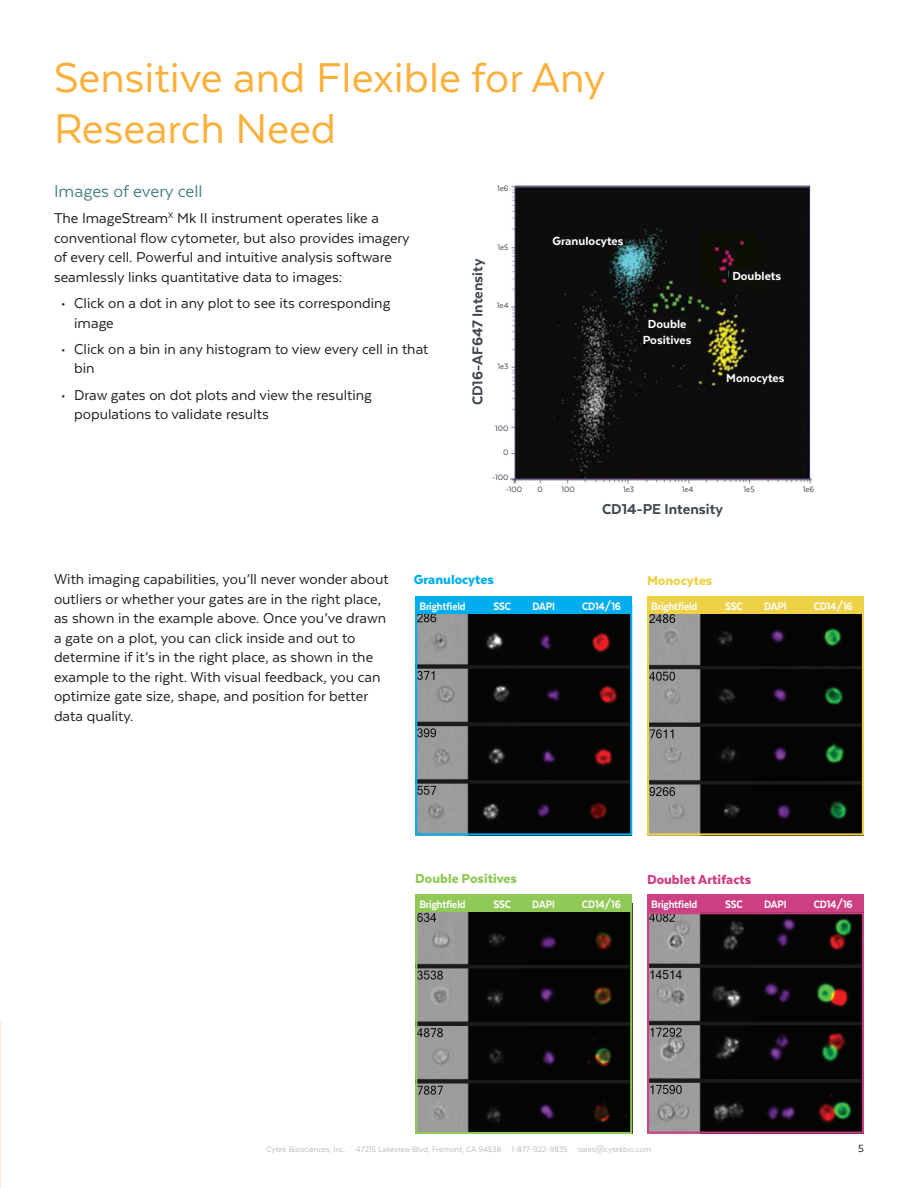
<style>
.page{position:relative;width:918px;height:1188px;background:#fff}
.page>*{position:absolute;margin:0;border:0;box-sizing:border-box;transform-origin:0 0}
.CYTEK_ORANGE_HEADER{font:48px "Texta";color:#fbb03b}
.CYTEK_PARAGRAPH_HEADER{font:19.5px "Texta";color:#4e8484}
.CYTEK_PARAGRAPH_STYLE{font:16.5px/19.5px "Texta";color:#231f20}
.CYTEK_PARAGRAPH_STYLE-2{font:800 16.5px "Texta";color:#3f4750}
.CYTEK_PARAGRAPH_STYLE-3{font:900 15.15px "Texta";color:#cd3f83}
.CYTEK_PARAGRAPH_STYLE-4{font:900 15.15px "Texta";color:#90c956}
.CYTEK_PARAGRAPH_STYLE-5{font:900 15.15px "Texta";color:#00aeef}
.CYTEK_PARAGRAPH_STYLE-6{font:900 15.15px "Texta";color:#efd148}
.CYTEK_PARAGRAPH_STYLE-7{font:800 13.5px "Texta";color:#fff}
.t1{font:800 12.45px "Texta";letter-spacing:-.01em;color:#fff;scale:.9 1}
.t2{font:12px "Texta";color:#231f20}
.t3{font:9px "Texta";color:#b6bbc0}
.CYTEK_PARAGRAPH_STYLE-8{font:9px "Texta";color:#3f4750}
</style>
<div class="page">
<img style="left:650px;top:915px;width:211px;height:216px">
<div style="left:647px;top:912px;width:217px;height:222px;border:2px solid #cd3f83"></div>
<div style="left:647px;top:894px;width:217px;height:18px;background:#cd3f83"></div>
<img style="left:418px;top:912px;width:211px;height:219px">
<div style="left:415px;top:903px;width:217px;height:231px;border:2px solid #90c956"></div>
<div style="left:415px;top:894px;width:217px;height:18px;background:#90c956"></div>
<img style="left:650px;top:614px;width:211px;height:218px">
<div style="left:647px;top:604px;width:217px;height:231px;border:2px solid #efd148"></div>
<div style="left:647px;top:596px;width:217px;height:18px;background:#efd148"></div>
<img style="left:418px;top:614px;width:211px;height:218px">
<div style="left:415px;top:605px;width:217px;height:230px;border:2px solid #00aeef"></div>
<div style="left:415px;top:596px;width:217px;height:18px;background:#00aeef"></div>
<img style="left:510px;top:185px;width:302px;height:332px">
<div style="left:555px;top:236px;width:61px;height:9px;background:#0e0f0e"></div>
<div style="left:729px;top:271px;width:41px;height:7px;background:#0e0f0e"></div>
<div style="left:730px;top:373px;width:53px;height:11px;background:#0e0f0e"></div>
<div style="left:641px;top:317px;width:48px;height:20px;background:#0e0f0e"></div>
<div style="left:505px;top:485px;width:325px;height:30px;background:#fff"></div>
<p class="CYTEK_ORANGE_HEADER" style="left:54px;top:53px;width:553px">Sensitive and Flexible for Any</p>
<p class="CYTEK_ORANGE_HEADER" style="left:54px;top:104px;width:284px">Research Need</p>
<p class="CYTEK_PARAGRAPH_HEADER" style="left:54px;top:181px;width:150px">Images of every cell</p>
<p class="CYTEK_PARAGRAPH_STYLE" style="left:54px;top:209px;width:357px">The ImageStream<sup>X</sup> Mk II instrument operates like a conventional flow cytometer, but also provides imagery of every cell. Powerful and intuitive analysis software seamlessly links quantitative data to images:</p>
<p class="CYTEK_PARAGRAPH_STYLE" style="left:74px;top:293px;width:318px;text-indent:-14px">• Click on a dot in any plot to see its corresponding image</p>
<p class="CYTEK_PARAGRAPH_STYLE" style="left:74px;top:339px;width:356px;text-indent:-14px">• Click on a bin in any histogram to view every cell in that bin</p>
<p class="CYTEK_PARAGRAPH_STYLE" style="left:74px;top:385px;width:299px;text-indent:-14px">• Draw gates on dot plots and view the resulting populations to validate results</p>
<p class="CYTEK_PARAGRAPH_STYLE-8" style="left:497px;top:184px;width:13px">1e6</p>
<p class="CYTEK_PARAGRAPH_STYLE-2" style="left:469px;top:405px;width:148px;rotate:-90deg">CD16-AF647 Intensity</p>
<p class="CYTEK_PARAGRAPH_STYLE-8" style="left:498px;top:243px;width:13px">1e5</p>
<p class="CYTEK_PARAGRAPH_STYLE-8" style="left:497px;top:301px;width:13px">1e4</p>
<p class="CYTEK_PARAGRAPH_STYLE-8" style="left:497px;top:362px;width:13px">1e3</p>
<p class="CYTEK_PARAGRAPH_STYLE-8" style="left:495px;top:424px;width:15px">100</p>
<p class="CYTEK_PARAGRAPH_STYLE-8" style="left:503px;top:448px;width:7px">0</p>
<p class="CYTEK_PARAGRAPH_STYLE-8" style="left:492px;top:473px;width:18px">-100</p>
<p class="CYTEK_PARAGRAPH_STYLE-7" style="left:553px;top:234px;width:72px">Granulocytes</p>
<p class="CYTEK_PARAGRAPH_STYLE-7" style="left:648px;top:317px;width:40px">Double</p>
<p class="CYTEK_PARAGRAPH_STYLE-7" style="left:643px;top:333px;width:50px">Positives</p>
<p class="CYTEK_PARAGRAPH_STYLE-7" style="left:732px;top:269px;width:50px">Doublets</p>
<p class="CYTEK_PARAGRAPH_STYLE-7" style="left:726px;top:371px;width:60px">Monocytes</p>
<p class="CYTEK_PARAGRAPH_STYLE-8" style="left:506px;top:485px;width:18px">-100</p>
<p class="CYTEK_PARAGRAPH_STYLE-8" style="left:537px;top:485px;width:7px">0</p>
<p class="CYTEK_PARAGRAPH_STYLE-8" style="left:562px;top:485px;width:15px">100</p>
<p class="CYTEK_PARAGRAPH_STYLE-8" style="left:623px;top:485px;width:13px">1e3</p>
<p class="CYTEK_PARAGRAPH_STYLE-8" style="left:682px;top:485px;width:13px">1e4</p>
<p class="CYTEK_PARAGRAPH_STYLE-8" style="left:744px;top:485px;width:13px">1e5</p>
<p class="CYTEK_PARAGRAPH_STYLE-8" style="left:803px;top:485px;width:13px">1e6</p>
<p class="CYTEK_PARAGRAPH_STYLE" style="left:54px;top:569px;width:336px">With imaging capabilities, you’ll never wonder about outliers or whether your gates are in the right place, as shown in the example above. Once you’ve drawn a gate on a plot, you can click inside and out to determine if it’s in the right place, as shown in the example to the right. With visual feedback, you can optimize gate size, shape, and position for better data quality.</p>
<p class="CYTEK_PARAGRAPH_STYLE-2" style="left:602px;top:500px;width:122px">CD14-PE Intensity</p>
<p class="CYTEK_PARAGRAPH_STYLE-5" style="left:414px;top:572px;width:81px">Granulocytes</p>
<p class="t1" style="left:419px;top:600px;width:53px">Brightfield</p>
<p class="t1" style="left:493px;top:600px;width:21px">SSC</p>
<p class="t1" style="left:532px;top:600px;width:27px">DAPI</p>
<p class="t1" style="left:582px;top:600px;width:45px">CD14/16</p>
<p class="CYTEK_PARAGRAPH_STYLE-6" style="left:647px;top:572px;width:67px">Monocytes</p>
<p class="t1" style="left:651px;top:600px;width:53px">Brightfield</p>
<p class="t1" style="left:725px;top:600px;width:21px">SSC</p>
<p class="t1" style="left:764px;top:600px;width:27px">DAPI</p>
<p class="t1" style="left:814px;top:600px;width:45px">CD14/16</p>
<p class="CYTEK_PARAGRAPH_STYLE-4" style="left:415px;top:871px;width:103px">Double Positives</p>
<p class="t1" style="left:419px;top:898px;width:53px">Brightfield</p>
<p class="t1" style="left:493px;top:898px;width:21px">SSC</p>
<p class="t1" style="left:532px;top:898px;width:27px">DAPI</p>
<p class="t1" style="left:582px;top:898px;width:45px">CD14/16</p>
<p class="CYTEK_PARAGRAPH_STYLE-3" style="left:647px;top:871px;width:106px">Doublet Artifacts</p>
<p class="t1" style="left:651px;top:898px;width:53px">Brightfield</p>
<p class="t1" style="left:725px;top:898px;width:21px">SSC</p>
<p class="t1" style="left:764px;top:898px;width:27px">DAPI</p>
<p class="t1" style="left:814px;top:898px;width:45px">CD14/16</p>
<p class="t3" style="left:267px;top:1145px;width:386px">Cytek Biosciences, Inc. 47215 Lakeview Blvd, Fremont, CA 94538 1-877-922-9835 sales@cytekbio.com</p>
<p class="t2" style="left:858px;top:1142px;width:7px">5</p>
</div>
